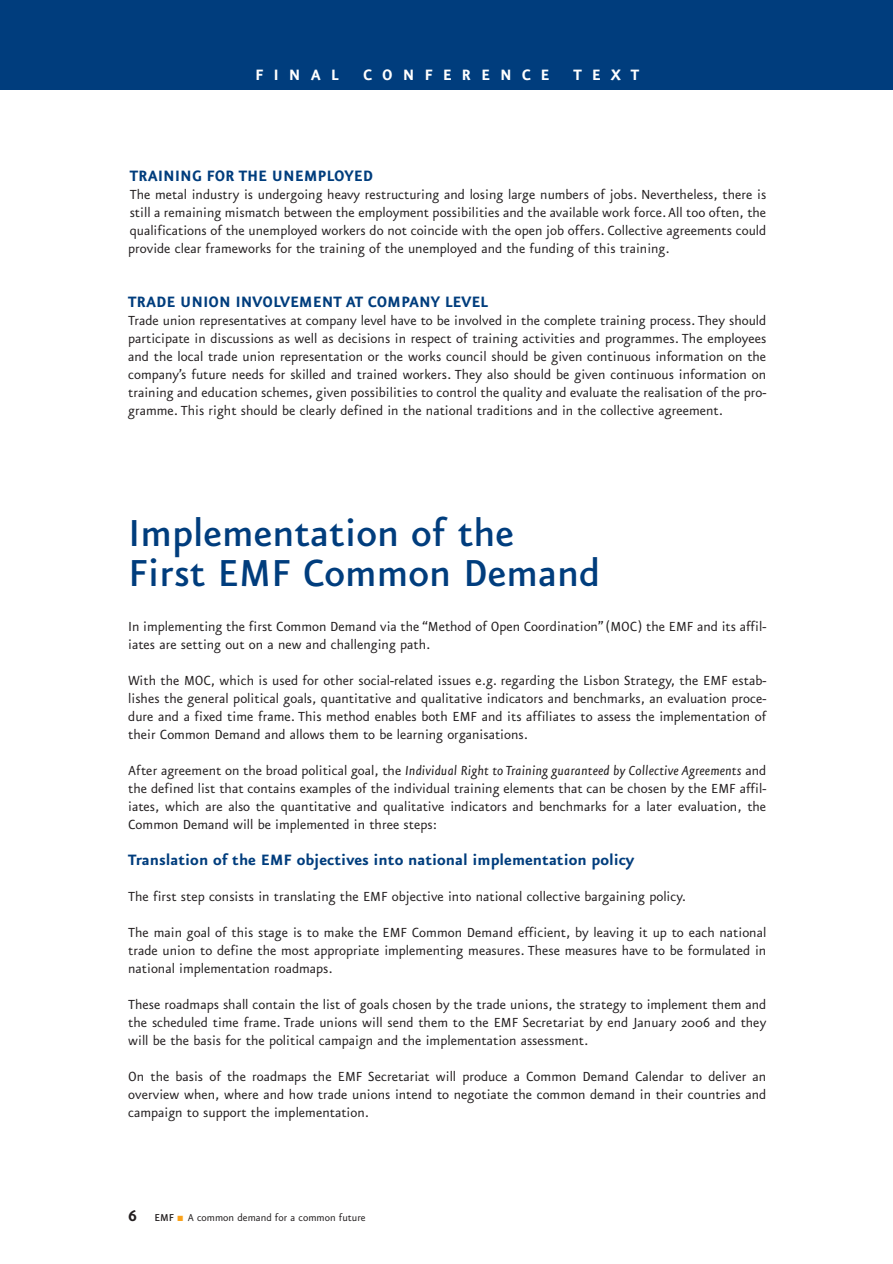
<style>
.page{position:relative;width:893px;height:1264px;background:#fff}
.page>*{position:absolute;margin:0;border:0;box-sizing:border-box;transform-origin:0 0}
.t1{font:500 45px/40.5px "Eureka Sans";color:#003d7d}
.t2{font:700 18px "Eureka Sans";color:#003d7d}
.t3{font:700 18px "Eureka Sans";letter-spacing:.555em;color:#fff}
.t4{font:15.75px/18px "Eureka Sans";color:#231f20;text-align:justify}
.t5{font:12px "Eureka Sans";color:#231f20}
.s1{font-style:italic}
.s2{font-weight:700;font-size:18px}
.s3{font-weight:500}
.s4{color:#faa21a}
</style>
<div class="page">
<div style="left:0;top:0;width:893px;height:90px;background:#003d7d"></div>
<p class="t3" style="left:255px;top:63px;width:85px">FINAL</p>
<p class="t3" style="left:363px;top:63px;width:188px">CONFERENCE</p>
<p class="t3" style="left:573px;top:63px;width:67px">TEXT</p>
<p class="t2" style="left:130px;top:164px;width:245px">TRAINING FOR THE UNEMPLOYED</p>
<p class="t4" style="left:128px;top:185px;width:639px">The metal industry is undergoing heavy restructuring and losing large numbers of jobs. Nevertheless, there is still a remaining mismatch between the employment possibilities and the available work force.All too often, the qualifications of the unemployed workers do not coincide with the open job offers. Collective agreements could provide clear frameworks for the training of the unemployed and the funding of this training.</p>
<p class="t2" style="left:128px;top:290px;width:361px">TRADE UNION INVOLVEMENT AT COMPANY LEVEL</p>
<p class="t4" style="left:128px;top:311px;width:639px">Trade union representatives at company level have to be involved in the complete training process. They should participate in discussions as well as decisions in respect of training activities and programmes. The employees and the local trade union representation or the works council should be given continuous information on the company’s future needs for skilled and trained workers. They also should be given continuous information on training and education schemes, given possibilities to control the quality and evaluate the realisation of the pro&shy;gramme. This right should be clearly defined in the national traditions and in the collective agreement.</p>
<h1 class="t1" style="left:128px;top:510px;width:473px">Implementation of the<br>First EMF Common Demand</h1>
<p class="t4" style="left:128px;top:617px;width:639px">In implementing the first Common Demand via the “Method of Open Coordination” (MOC) the EMF and its affil&shy;iates are setting out on a new and challenging path.</p>
<p class="t4" style="left:128px;top:671px;width:639px">With the MOC, which is used for other social-related issues e.g. regarding the Lisbon Strategy, the EMF estab&shy;lishes the general political goals, quantitative and qualitative indicators and benchmarks, an evaluation proce&shy;dure and a fixed time frame. This method enables both EMF and its affiliates to assess the implementation of their Common Demand and allows them to be learning organisations.</p>
<p class="t4" style="left:128px;top:761px;width:639px">After agreement on the broad political goal, the <span class="s1">Individual Right to Training guaranteed by Collective Agreements</span> and the defined list that contains examples of the individual training elements that can be chosen by the EMF affil&shy;iates, which are also the quantitative and qualitative indicators and benchmarks for a later evaluation, the Common Demand will be implemented in three steps:</p>
<p class="t2" style="left:128px;top:848px;width:507px">Translation of the EMF objectives into national implementation policy</p>
<p class="t4" style="left:128px;top:887px;width:559px">The first step consists in translating the EMF objective into national collective bargaining policy.</p>
<p class="t4" style="left:128px;top:923px;width:639px">The main goal of this stage is to make the EMF Common Demand efficient, by leaving it up to each national trade union to define the most appropriate implementing measures. These measures have to be formulated in national implementation roadmaps.</p>
<p class="t4" style="left:128px;top:995px;width:639px">These roadmaps shall contain the list of goals chosen by the trade unions, the strategy to implement them and the scheduled time frame. Trade unions will send them to the EMF Secretariat by end January 2006 and they will be the basis for the political campaign and the implementation assessment.</p>
<p class="t4" style="left:128px;top:1067px;width:639px">On the basis of the roadmaps the EMF Secretariat will produce a Common Demand Calendar to deliver an overview when, where and how trade unions intend to negotiate the common demand in their countries and campaign to support the implementation.</p>
<p class="t5" style="left:128px;top:1210px;width:239px"><span class="s2">6</span> <span class="s3">EMF</span> <span class="s4">■</span> A common demand for a common future</p>
</div>
